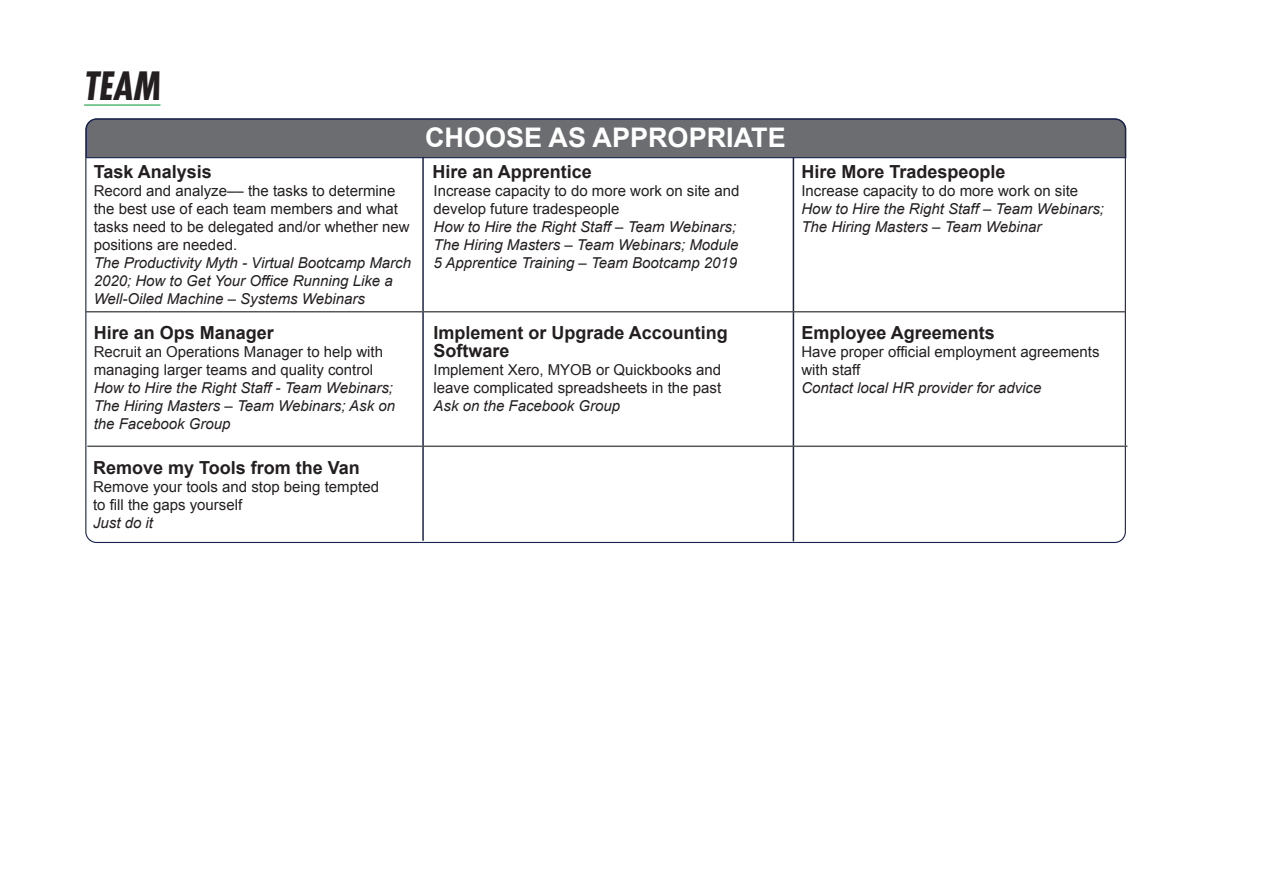
<style>
.page{position:relative;width:1263px;height:893px;background:#fff}
.page>*{position:absolute;margin:0;border:0;box-sizing:border-box;transform-origin:0 0}
.t1{font:italic 700 42.9px "Futura PT Cond";color:#231f20}
.t2{font:700 27px "Arial";color:#fff}
.t3{font:700 18px/18px "Arial";color:#231f20}
.t4{font:15px/18px "Arial";color:#231f20}
.t5{font:italic 15px/18px "Arial";color:#231f20}
</style>
<div class="page">
<hr style="left:84px;top:104px;width:76px;height:2px;background:#1ca148">
<div style="left:87px;top:120px;width:1040px;height:39px;background:#6c6d70"></div>
<hr style="left:422px;top:157px;width:2px;height:384px;background:#19234e">
<hr style="left:793px;top:158px;width:1px;height:383px;background:#19234e">
<hr style="left:85px;top:311px;width:1040px;height:1px;background:#57585a">
<hr style="left:87px;top:445px;width:1040px;height:2px;background:#57585a">
<h1 class="t1" style="left:85px;top:61px;width:78px">TEAM</h1>
<p class="t3" style="left:94px;top:163px;width:120px">Task Analysis</p>
<p class="t4" style="left:94px;top:182px;width:318px">Record and analyze–– the tasks to determine the best use of each team members and what tasks need to be delegated and/or whether new positions are needed.</p>
<p class="t5" style="left:94px;top:254px;width:319px">The Productivity Myth - Virtual Bootcamp March<br>2020; How to Get Your Office Running Like a<br>Well-Oiled Machine – Systems Webinars</p>
<p class="t3" style="left:94px;top:324px;width:182px">Hire an Ops Manager</p>
<p class="t4" style="left:94px;top:343px;width:291px">Recruit an Operations Manager to help with managing larger teams and quality control</p>
<p class="t5" style="left:94px;top:379px;width:303px">How to Hire the Right Staff - Team Webinars;<br>The Hiring Masters – Team Webinars; Ask on the Facebook Group</p>
<p class="t3" style="left:93px;top:459px;width:268px">Remove my Tools from the Van</p>
<p class="t4" style="left:93px;top:478px;width:287px">Remove your tools and stop being tempted to fill the gaps yourself</p>
<p class="t5" style="left:93px;top:514px;width:62px">Just do it</p>
<h2 class="t2" style="left:425px;top:120px;width:362px">CHOOSE AS APPROPRIATE</h2>
<p class="t3" style="left:432px;top:163px;width:161px">Hire an Apprentice</p>
<p class="t4" style="left:433px;top:182px;width:307px">Increase capacity to do more work on site and develop future tradespeople</p>
<p class="t5" style="left:433px;top:218px;width:307px">How to Hire the Right Staff – Team Webinars;<br>The Hiring Masters – Team Webinars; Module<br>5 Apprentice Training – Team Bootcamp 2019</p>
<p class="t3" style="left:433px;top:324px;width:296px">Implement or Upgrade Accounting<br>Software</p>
<p class="t4" style="left:433px;top:361px;width:289px">Implement Xero, MYOB or Quickbooks and leave complicated spreadsheets in the past</p>
<p class="t5" style="left:433px;top:397px;width:188px">Ask on the Facebook Group</p>
<p class="t3" style="left:801px;top:163px;width:206px">Hire More Tradespeople</p>
<p class="t4" style="left:801px;top:182px;width:278px">Increase capacity to do more work on site</p>
<p class="t5" style="left:801px;top:200px;width:304px">How to Hire the Right Staff – Team Webinars;<br>The Hiring Masters – Team Webinar</p>
<p class="t3" style="left:801px;top:324px;width:195px">Employee Agreements</p>
<p class="t4" style="left:801px;top:343px;width:300px">Have proper official employment agreements with staff</p>
<p class="t5" style="left:801px;top:379px;width:242px">Contact local HR provider for advice</p>
</div>
